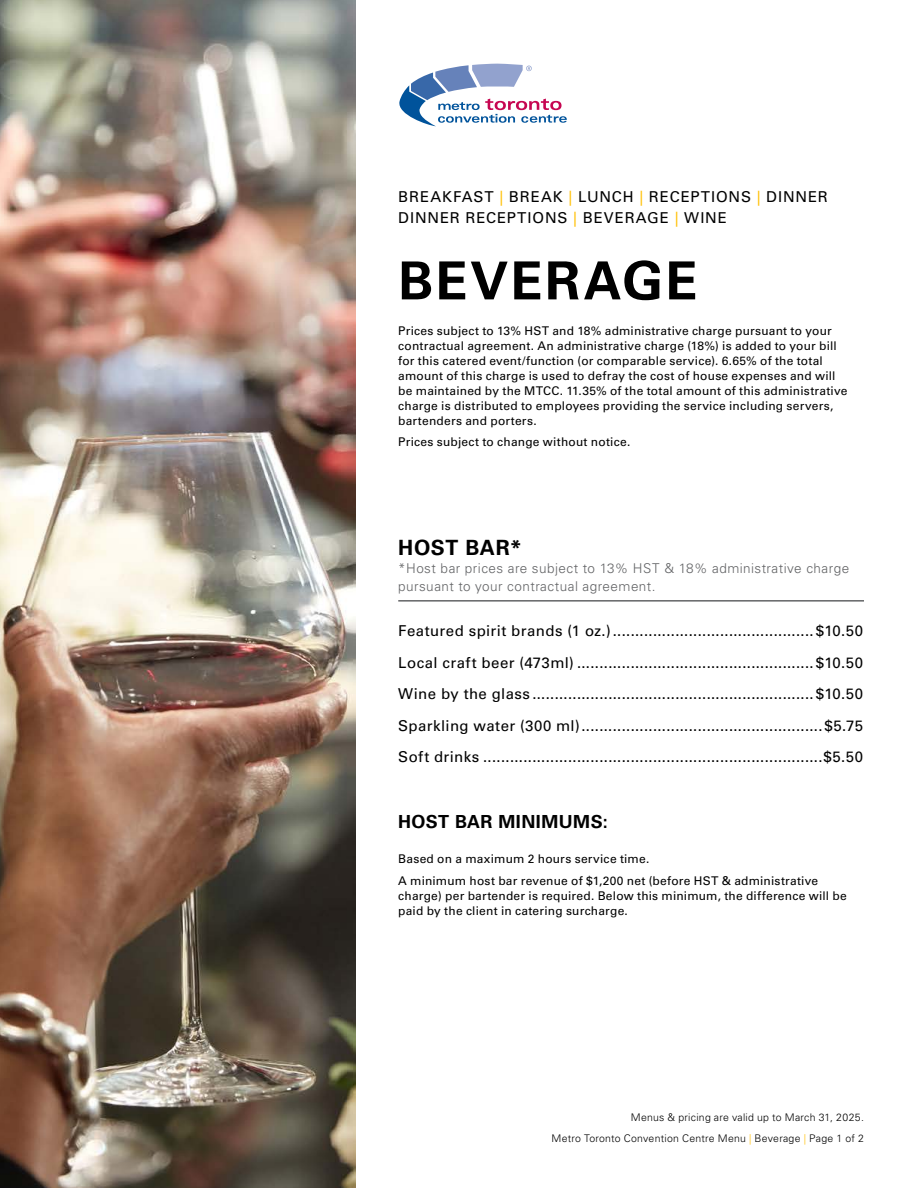
<style>
.page{position:relative;width:918px;height:1188px;background:#fff}
.page>*{position:absolute;margin:0;border:0;box-sizing:border-box;transform-origin:0 0}
.Title_of_Menu_-_H1{font:700 52.5px "Univers LT Std";letter-spacing:.045em;color:#000}
.Menu_Title_-_H2{font:700 21px "Univers LT Std";letter-spacing:.03em;color:#000}
.Menu_Sub-title_-_H3{font:700 18px "Univers LT Std";letter-spacing:.025em;color:#000}
.Menu_item_-_pg1{font:15px "Univers LT Std";letter-spacing:.03em;color:#000}
.menu_category{font:15px/21px "Univers LT Std";letter-spacing:.06em;color:#000}
.Menu_Title_-_H2-2{font:300 13.5px/18px "Univers LT Std";letter-spacing:.035em;color:#636466}
.disclaimer{font:12px/15px "Univers LT Std";letter-spacing:.015em;color:#000}
.folio{font:300 10.5px "Univers LT Std";letter-spacing:.025em;color:#000}
.s1{color:#ffc20e}
</style>
<div class="page">
<svg style="left:399px;top:64px;width:168px;height:62px"></svg>
<img style="left:0;top:0;width:355px;height:1188px">
<hr style="left:398px;top:600px;width:466px;height:2px;background:#636466">
<p class="menu_category" style="left:398px;top:186px;width:431px">BREAKFAST <span class="s1">|</span> BREAK <span class="s1">|</span> LUNCH <span class="s1">|</span> RECEPTIONS <span class="s1">|</span> DINNER<br>DINNER RECEPTIONS <span class="s1">|</span> BEVERAGE <span class="s1">|</span> WINE</p>
<h1 class="Title_of_Menu_-_H1" style="left:398px;top:250px;width:301px">BEVERAGE</h1>
<p class="disclaimer" style="left:398px;top:323px;width:451px">Prices subject to 13% HST and 18% administrative charge pursuant to your contractual agreement. An administrative charge (18%) is added to your bill for this catered event/function (or comparable service). 6.65% of the total amount of this charge is used to defray the cost of house expenses and will be maintained by the MTCC. 11.35% of the total amount of this administrative charge is distributed to employees providing the service including servers, bartenders and porters.</p>
<p class="disclaimer" style="left:398px;top:435px;width:234px">Prices subject to change without notice.</p>
<h2 class="Menu_Title_-_H2" style="left:398px;top:536px;width:125px">HOST BAR*</h2>
<h2 class="Menu_Title_-_H2-2" style="left:398px;top:560px;width:452px">*Host bar prices are subject to 13% HST &amp; 18% administrative charge pursuant to your contractual agreement.</h2>
<p class="Menu_item_-_pg1" style="left:398px;top:622px;width:466px">Featured spirit brands (1 oz.)............................................. $10.50</p>
<p class="Menu_item_-_pg1" style="left:398px;top:654px;width:466px">Local craft beer (473ml) ..................................................... $10.50</p>
<p class="Menu_item_-_pg1" style="left:398px;top:685px;width:466px">Wine by the glass ............................................................... $10.50</p>
<p class="Menu_item_-_pg1" style="left:398px;top:717px;width:466px">Sparkling water (300 ml)......................................................$5.75</p>
<p class="Menu_item_-_pg1" style="left:398px;top:748px;width:466px">Soft drinks ............................................................................$5.50</p>
<h3 class="Menu_Sub-title_-_H3" style="left:398px;top:811px;width:211px">HOST BAR MINIMUMS:</h3>
<p class="disclaimer" style="left:398px;top:851px;width:253px">Based on a maximum 2 hours service time.</p>
<p class="disclaimer" style="left:398px;top:873px;width:450px">A minimum host bar revenue of $1,200 net (before HST &amp; administrative charge) per bartender is required. Below this minimum, the difference will be paid by the client in catering surcharge.</p>
<p class="folio" style="left:631px;top:1111px;width:235px">Menus &amp; pricing are valid up to March 31, 2025.</p>
<p class="folio" style="left:551px;top:1132px;width:314px">Metro Toronto Convention Centre Menu <span class="s1">|</span> Beverage <span class="s1">|</span> Page 1 of 2</p>
</div>
